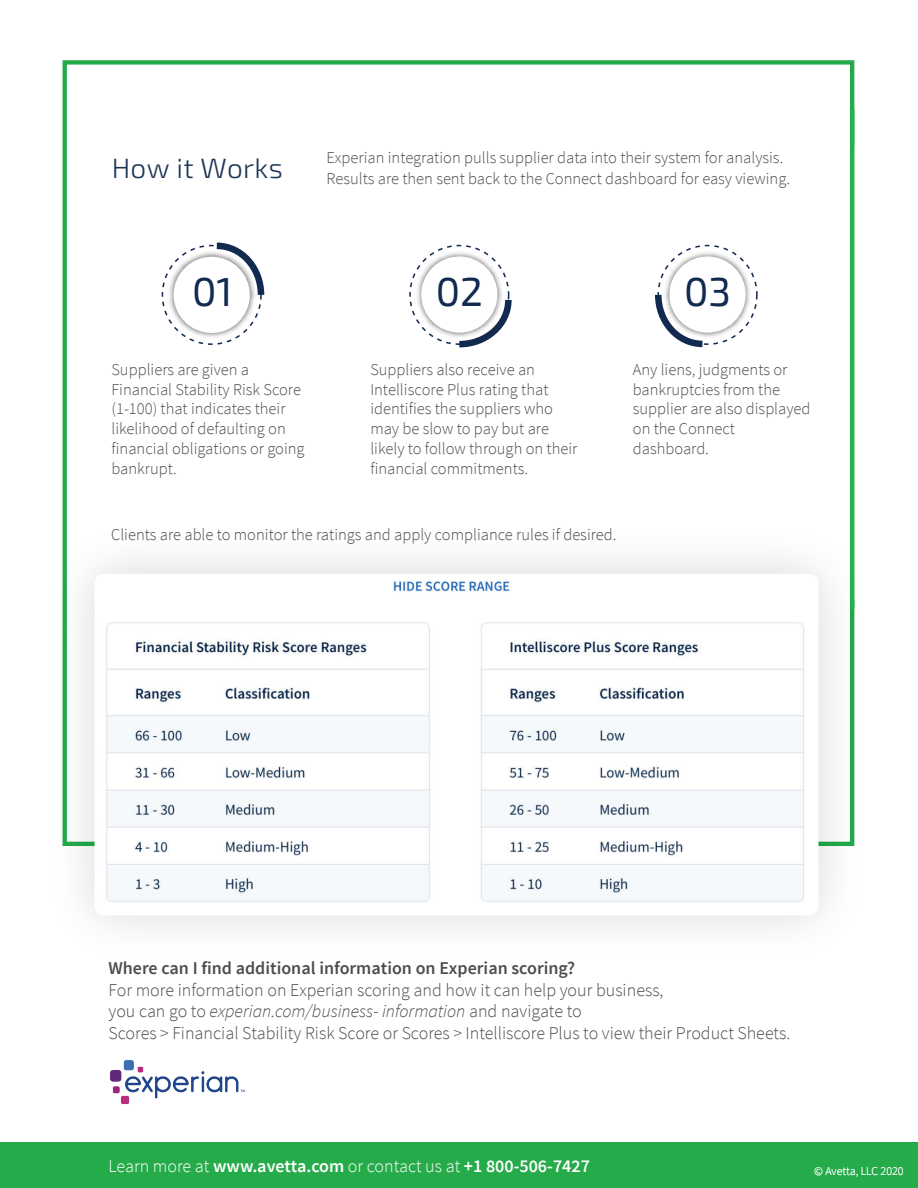
<style>
.page{position:relative;width:918px;height:1188px;background:#fff}
.page>*{position:absolute;margin:0;border:0;box-sizing:border-box;transform-origin:0 0}
.t1{font:40.5px "Exo 2";color:#132a50}
.t2{font:300 27.9px "Exo 2";letter-spacing:.01em;color:#1d3656}
.t3{font:300 18px/21.6px "Source Sans Pro";color:#4d4d4f}
.t4{font:600 18px "Source Sans Pro";color:#fff}
.t5{font:600 18px "Source Sans Pro";color:#4d4d4f}
.t6{font:300 16.5px/19.8px "Source Sans Pro";color:#4d4d4f}
.t7{font:300 12px "Source Sans Pro";color:#fff}
.s1{font-style:italic}
.s2{font-weight:300}
</style>
<div class="page">
<div style="left:0;top:1143px;width:918px;height:45px;background:#26ab4a"></div>
<svg style="left:62px;top:60px;width:793px;height:442px"></svg>
<img style="left:166px;top:250px;width:91px;height:90px">
<div style="left:174px;top:257px;width:76px;height:76px;background:#fff;border-radius:50%"></div>
<img style="left:62px;top:502px;width:793px;height:590px">
<img style="left:95px;top:574px;width:723px;height:341px">
<svg style="left:210px;top:239px;width:58px;height:62px"></svg>
<svg style="left:453px;top:293px;width:62px;height:58px"></svg>
<svg style="left:652px;top:288px;width:57px;height:62px"></svg>
<hr style="left:850px;top:109px;width:4px;height:500px;background:#25b24b">
<img style="left:110px;top:1059px;width:135px;height:45px">
<h2 class="t2" style="left:112px;top:152px;width:173px">How it Works</h2>
<p class="t6" style="left:327px;top:147px;width:458px">Experian integration pulls supplier data into their system for analysis.</p>
<p class="t6" style="left:327px;top:169px;width:465px">Results are then sent back to the Connect dashboard for easy viewing.</p>
<h1 class="t1" style="left:192px;top:268px;width:42px">01</h1>
<h1 class="t1" style="left:436px;top:268px;width:49px">02</h1>
<h1 class="t1" style="left:684px;top:268px;width:48px">03</h1>
<p class="t6" style="left:112px;top:360px;width:195px">Suppliers are given a<br>Financial Stability Risk Score (1-100) that indicates their likelihood of defaulting on financial obligations or going bankrupt.</p>
<p class="t6" style="left:370px;top:360px;width:209px">Suppliers also receive an<br>Intelliscore Plus rating that identifies the suppliers who may be slow to pay but are likely to follow through on their financial commitments.</p>
<p class="t6" style="left:633px;top:360px;width:179px">Any liens, judgments or bankruptcies from the supplier are also displayed on the Connect dashboard.</p>
<p class="t6" style="left:111px;top:524px;width:507px">Clients are able to monitor the ratings and apply compliance rules if desired.</p>
<p class="t5" style="left:109px;top:957px;width:468px">Where can I find additional information on Experian scoring?</p>
<p class="t3" style="left:109px;top:979px;width:683px">For more information on Experian scoring and how it can help your business,<br>you can go to <span class="s1">experian.com/business- information</span> and navigate to<br>Scores &gt; Financial Stability Risk Score or Scores &gt; Intelliscore Plus to view their Product Sheets.</p>
<p class="t4" style="left:109px;top:1154px;width:483px"><span class="s2">Learn more at</span> www.avetta.com <span class="s2">or contact us at</span> +1 800-506-7427</p>
<p class="t7" style="left:814px;top:1163px;width:91px">© Avetta, LLC 2020</p>
</div>
